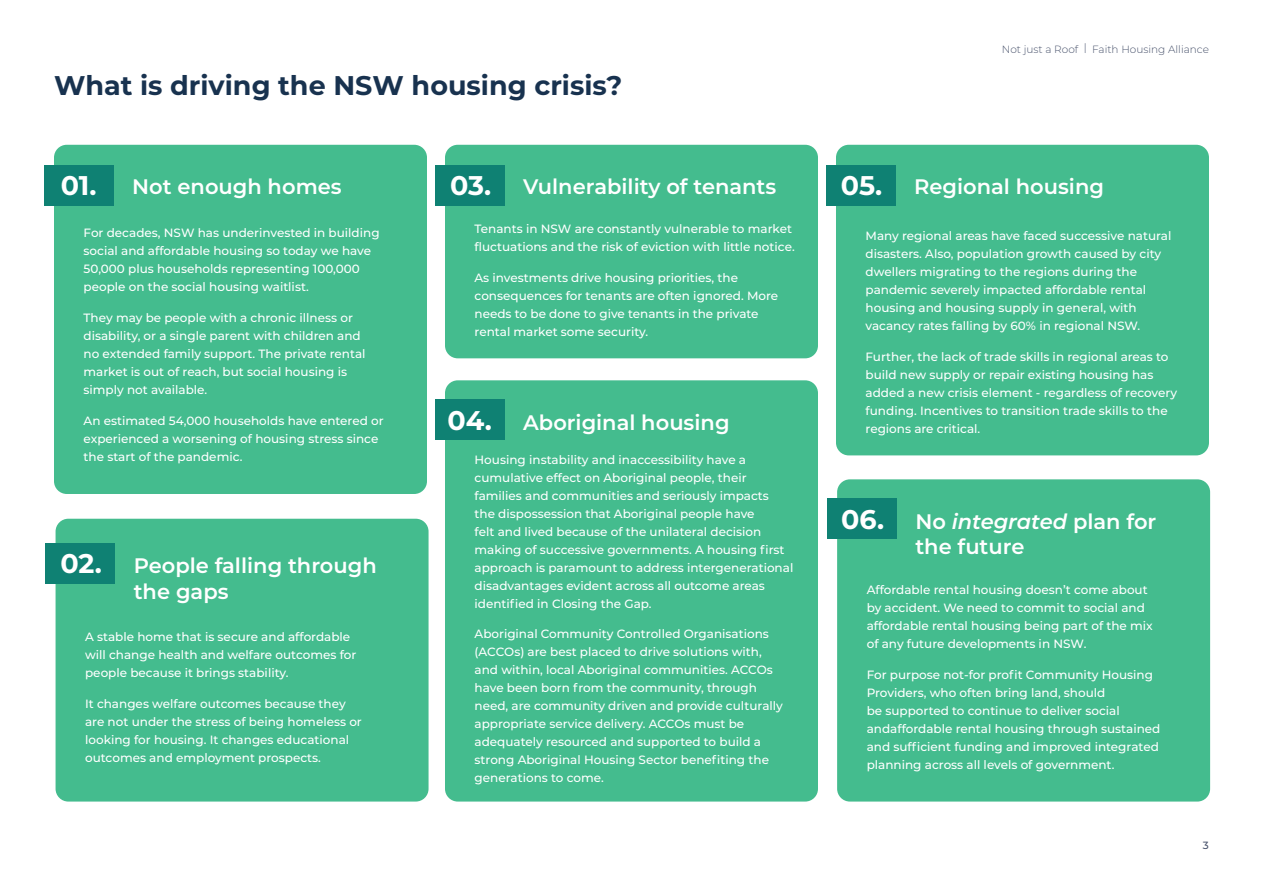
<style>
.page{position:relative;width:1263px;height:893px;background:#fff}
.page>*{position:absolute;margin:0;border:0;box-sizing:border-box;transform-origin:0 0}
.t1{font:700 27px "Montserrat";color:#18324f}
.t2{font:700 27px "Montserrat";letter-spacing:-.005em;color:#fff}
.t3{font:600 21px/25.2px "Montserrat";color:#fff}
.t4{font:500 12px/18px "Montserrat";color:#fff}
.t5{font:300 10.5px "Montserrat";color:#49536c}
.t6{font:500 10.5px "Montserrat";color:#49536c}
.s1{font-style:italic}
</style>
<div class="page">
<div style="left:54px;top:145px;width:373px;height:349px;background:#44bc8e;border-radius:13px"></div>
<div style="left:445px;top:145px;width:373px;height:213px;background:#44bc8e;border-radius:13px"></div>
<div style="left:56px;top:519px;width:372px;height:282px;background:#44bc8e;border-radius:13px"></div>
<div style="left:445px;top:380px;width:373px;height:421px;background:#44bc8e;border-radius:13px"></div>
<div style="left:836px;top:145px;width:373px;height:310px;background:#44bc8e;border-radius:13px"></div>
<div style="left:837px;top:479px;width:373px;height:322px;background:#44bc8e;border-radius:13px"></div>
<div style="left:44px;top:165px;width:69px;height:40px;background:#0f8173"></div>
<div style="left:435px;top:165px;width:69px;height:40px;background:#0f8173"></div>
<div style="left:45px;top:543px;width:70px;height:41px;background:#0f8173"></div>
<div style="left:435px;top:399px;width:69px;height:41px;background:#0f8173"></div>
<div style="left:826px;top:165px;width:70px;height:40px;background:#0f8173"></div>
<div style="left:827px;top:498px;width:69px;height:41px;background:#0f8173"></div>
<p class="t1" style="left:54px;top:66px;width:570px">What is driving the NSW housing crisis?</p>
<p class="t2" style="left:61px;top:166px;width:37px">01.</p>
<p class="t2" style="left:450px;top:166px;width:43px">03.</p>
<p class="t3" style="left:132px;top:173px;width:211px">Not enough homes</p>
<p class="t3" style="left:523px;top:173px;width:255px">Vulnerability of tenants</p>
<p class="t4" style="left:84px;top:223px;width:298px">For decades, NSW has underinvested in building social and affordable housing so today we have 50,000 plus households representing 100,000 people on the social housing waitlist.</p>
<p class="t4" style="left:84px;top:308px;width:283px">They may be people with a chronic illness or disability, or a single parent with children and no extended family support. The private rental market is out of reach, but social housing is simply not available.</p>
<p class="t4" style="left:84px;top:411px;width:302px">An estimated 54,000 households have entered or experienced a worsening of housing stress since the start of the pandemic.</p>
<p class="t2" style="left:60px;top:544px;width:43px">02.</p>
<p class="t3" style="left:134px;top:552px;width:244px">People falling through the gaps</p>
<p class="t4" style="left:85px;top:628px;width:273px">A stable home that is secure and affordable will change health and welfare outcomes for people because it brings stability.</p>
<p class="t4" style="left:85px;top:694px;width:278px">It changes welfare outcomes because they are not under the stress of being homeless or looking for housing. It changes educational outcomes and employment prospects.</p>
<p class="t4" style="left:475px;top:219px;width:322px">Tenants in NSW are constantly vulnerable to market fluctuations and the risk of eviction with little notice.</p>
<p class="t4" style="left:475px;top:268px;width:305px">As investments drive housing priorities, the consequences for tenants are often ignored. More needs to be done to give tenants in the private rental market some security.</p>
<p class="t2" style="left:447px;top:401px;width:46px">04.</p>
<p class="t3" style="left:523px;top:409px;width:208px">Aboriginal housing</p>
<p class="t4" style="left:475px;top:450px;width:320px">Housing instability and inaccessibility have a cumulative effect on Aboriginal people, their families and communities and seriously impacts<br>the dispossession that Aboriginal people have<br>felt and lived because of the unilateral decision making of successive governments. A housing first approach is paramount to address intergenerational disadvantages evident across all outcome areas identified in Closing the Gap.</p>
<p class="t4" style="left:475px;top:625px;width:310px">Aboriginal Community Controlled Organisations (ACCOs) are best placed to drive solutions with, and within, local Aboriginal communities. ACCOs have been born from the community, through need, are community driven and provide culturally appropriate service delivery. ACCOs must be adequately resourced and supported to build a strong Aboriginal Housing Sector benefiting the generations to come.</p>
<p class="t5" style="left:1002px;top:42px;width:209px">Not just a Roof | Faith Housing Alliance</p>
<p class="t2" style="left:841px;top:166px;width:43px">05.</p>
<p class="t3" style="left:914px;top:173px;width:191px">Regional housing</p>
<p class="t4" style="left:865px;top:226px;width:307px">Many regional areas have faced successive natural disasters. Also, population growth caused by city dwellers migrating to the regions during the pandemic severely impacted affordable rental housing and housing supply in general, with vacancy rates falling by 60% in regional NSW.</p>
<p class="t4" style="left:865px;top:347px;width:313px">Further, the lack of trade skills in regional areas to build new supply or repair existing housing has added a new crisis element - regardless of recovery funding. Incentives to transition trade skills to the regions are critical.</p>
<p class="t2" style="left:841px;top:500px;width:44px">06.</p>
<p class="t3" style="left:915px;top:508px;width:243px">No <span class="s1">integrated</span> plan for the future</p>
<p class="t4" style="left:867px;top:580px;width:288px">Affordable rental housing doesn’t come about by accident. We need to commit to social and affordable rental housing being part of the mix of any future developments in NSW.</p>
<p class="t4" style="left:867px;top:665px;width:295px">For purpose not-for profit Community Housing Providers, who often bring land, should<br>be supported to continue to deliver social andaffordable rental housing through sustained and sufficient funding and improved integrated planning across all levels of government.</p>
<p class="t6" style="left:1203px;top:838px;width:8px">3</p>
</div>
